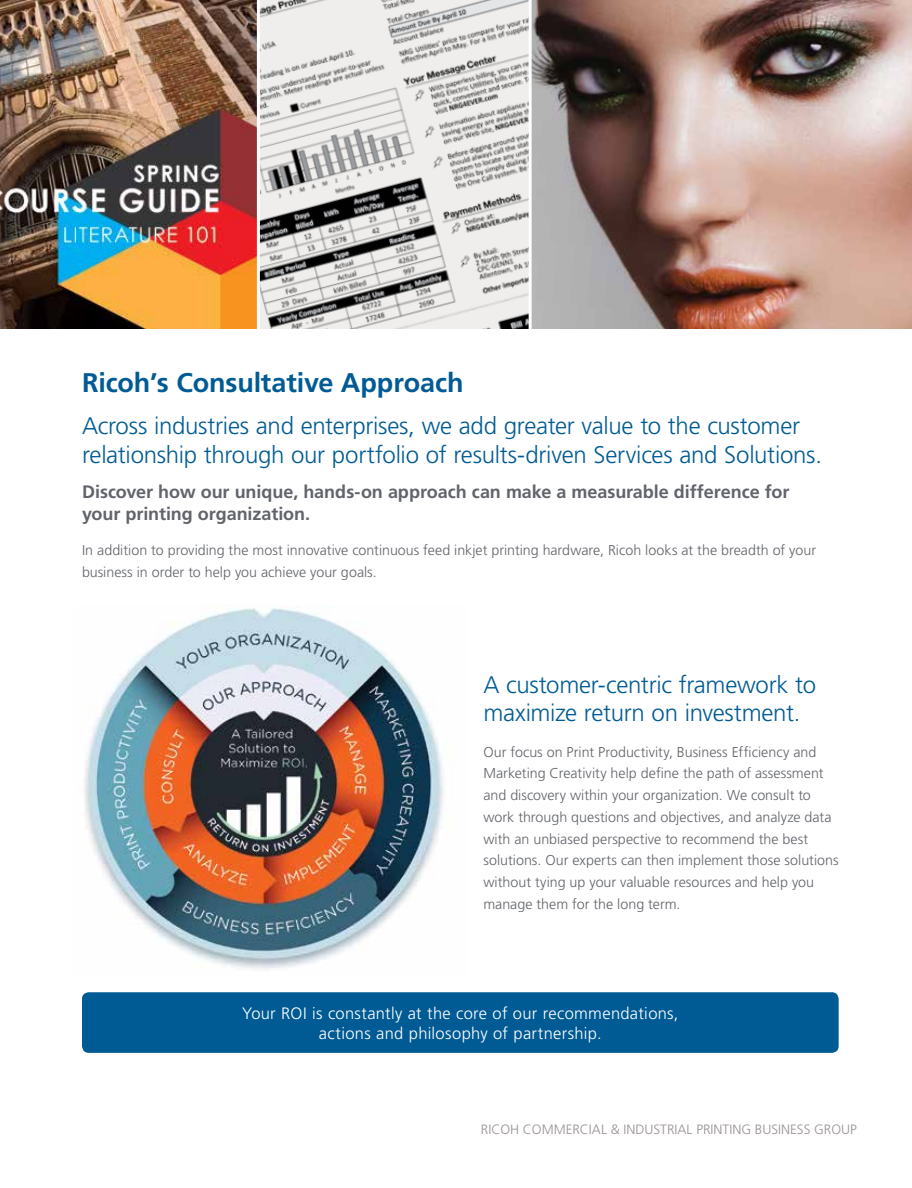
<style>
.page{position:relative;width:912px;height:1188px;background:#fff}
.page>*{position:absolute;margin:0;border:0;box-sizing:border-box;transform-origin:0 0}
.t1{font:700 27px "Frutiger LT Std";letter-spacing:-.005em;color:#005b94}
.t2{font:300 24px/28.8px "Frutiger LT Std";letter-spacing:-.01em;color:#005b94}
.t3{font:700 18px/21.6px "Frutiger LT Std";letter-spacing:-.005em;color:#61646a}
.t4{font:300 16.5px/19.8px "Frutiger LT Std";letter-spacing:.02em;color:#fff;text-align:center}
.t5{font:300 14.25px/21.8px "Frutiger LT Std";color:#61646a}
.t6{font:300 13.5px "Frutiger LT Std";color:#989190}
</style>
<div class="page">
<img style="left:0;top:0;width:911px;height:328px">
<svg style="left:260px;top:0;width:268px;height:328px;background:#cac9c8"></svg>
<hr style="left:257px;top:0;width:3px;height:331px;background:#fff">
<hr style="left:528px;top:0;width:3px;height:331px;background:#fff">
<img style="left:84px;top:608px;width:359px;height:361px">
<div style="left:82px;top:992px;width:756px;height:61px;background:#005b94;border-radius:7px"></div>
<h1 class="t1" style="left:82px;top:367px;width:383px">Ricoh’s Consultative Approach</h1>
<h2 class="t2" style="left:82px;top:412px;width:741px">Across industries and enterprises, we add greater value to the customer relationship through our portfolio of results-driven Services and Solutions.</h2>
<p class="t3" style="left:82px;top:481px;width:708px">Discover how our unique, hands-on approach can make a measurable difference for your printing organization.</p>
<p class="t5" style="left:82px;top:540px;width:735px">In addition to providing the most innovative continuous feed inkjet printing hardware, Ricoh looks at the breadth of your business in order to help you achieve your goals.</p>
<h2 class="t2" style="left:483px;top:670px;width:334px">A customer-centric framework to maximize return on investment.</h2>
<p class="t5" style="left:483px;top:741px;width:356px">Our focus on Print Productivity, Business Efficiency and Marketing Creativity help define the path of assessment and discovery within your organization. We consult to work through questions and objectives, and analyze data with an unbiased perspective to recommend the best solutions. Our experts can then implement those solutions without tying up your valuable resources and help you manage them for the long term.</p>
<p class="t4" style="left:242px;top:1003px;width:438px">Your ROI is constantly at the core of our recommendations, actions and philosophy of partnership.</p>
<p class="t6" style="left:480px;top:1122px;width:377px">RICOH COMMERCIAL &amp; INDUSTRIAL PRINTING BUSINESS GROUP</p>
</div>
